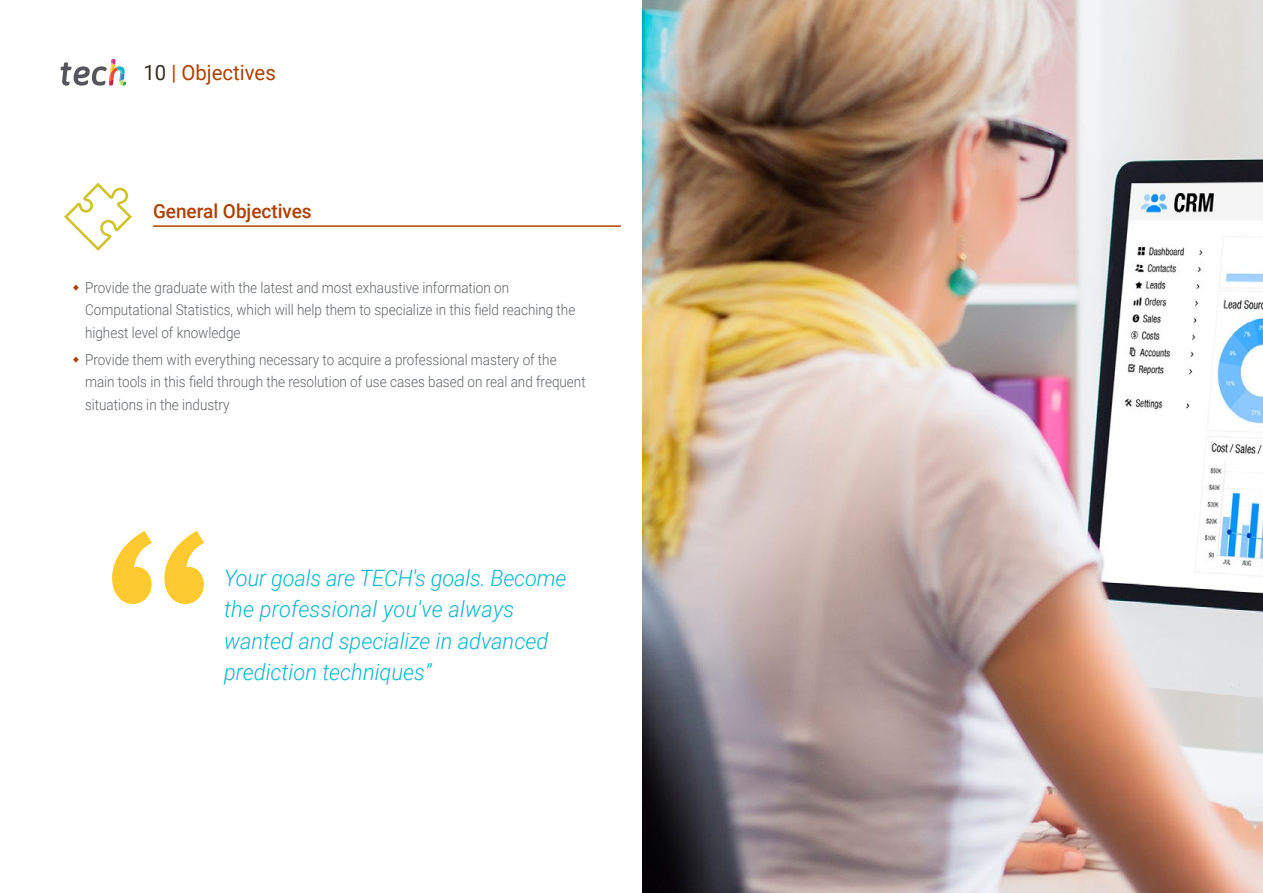
<style>
.page{position:relative;width:1263px;height:893px;background:#fff}
.page>*{position:absolute;margin:0;border:0;box-sizing:border-box;transform-origin:0 0}
.t1{font:italic 300 22.5px/31.5px "Roboto";color:#0fb6cf}
.t2{font:21px "Roboto";color:#ae4000}
.t3{font:500 19.5px "Roboto";color:#ae4000}
.t4{font:300 15px/22.5px "Roboto";color:#61646a;scale:.9 1}
.s1{color:#312e20}
</style>
<div class="page">
<hr style="left:153px;top:226px;width:468px;height:1px;background:#ae4000">
<svg style="left:64px;top:183px;width:68px;height:68px"></svg>
<img style="left:642px;top:0;width:621px;height:893px">
<svg style="left:61px;top:59px;width:65px;height:27px"></svg>
<svg style="left:112px;top:531px;width:92px;height:73px"></svg>
<h2 class="t2" style="left:144px;top:57px;width:134px"><span class="s1">10</span> | Objectives</h2>
<h3 class="t3" style="left:153px;top:197px;width:160px">General Objectives</h3>
<p class="t4" style="left:85px;top:276px;width:546px">Provide the graduate with the latest and most exhaustive information on<br>Computational Statistics, which will help them to specialize in this field reaching the highest level of knowledge</p>
<p class="t4" style="left:85px;top:348px;width:558px">Provide them with everything necessary to acquire a professional mastery of the main tools in this field through the resolution of use cases based on real and frequent situations in the industry</p>
<h1 class="t1" style="left:224px;top:561px;width:344px">Your goals are TECH's goals. Become the professional you've always wanted and specialize in advanced prediction techniques”</h1>
</div>
